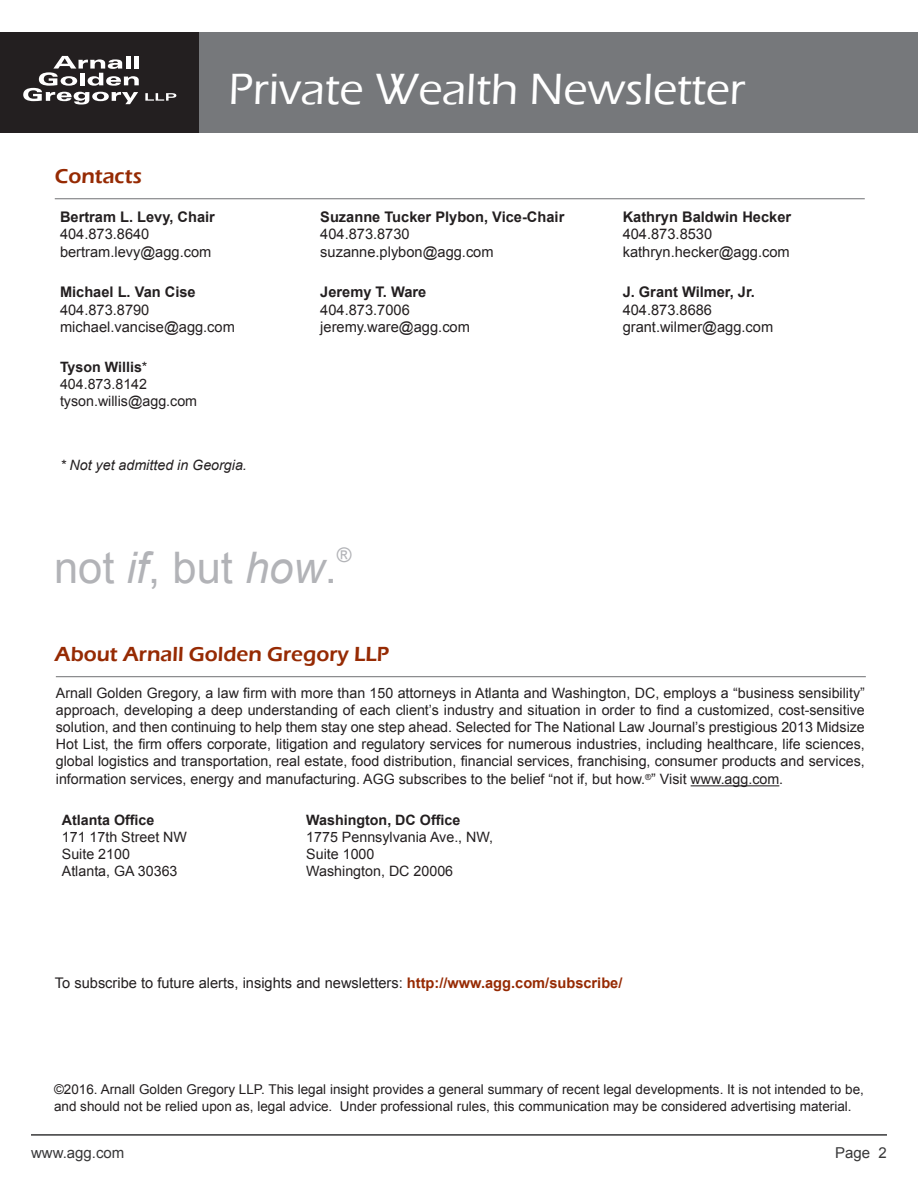
<style>
.page{position:relative;width:918px;height:1188px;background:#fff}
.page>*{position:absolute;margin:0;border:0;box-sizing:border-box;transform-origin:0 0}
.t1{font:500 45px "Eras ITC";color:#fff}
.t2{font:43.5px "Arial";color:#b2b3b7}
.t3{font:600 21px "Eras ITC";color:#962a03}
.t4{font:20.1px "Arial";color:#b2b3b7}
.t5{font:15px "Arial";color:#383839}
.t6{font:14.7px/17.5px "Arial";color:#231f20}
.t7{font:700 14.7px "Arial";color:#231f20}
.t8{font:14.25px/17.1px "Arial";color:#231f20}
.t9{font:700 14.25px "Arial";color:#231f20}
.t10{font:italic 14.25px "Arial";color:#231f20}
.t11{font:13.5px/16.5px "Arial";color:#231f20}
.s1{font-weight:700}
.s2{font-style:italic}
.s3{font-weight:700;color:#962a03}
</style>
<div class="page">
<div style="left:0;top:32px;width:200px;height:101px;background:#231f20"></div>
<svg style="left:23px;top:56px;width:116px;height:49px"></svg>
<svg style="left:145px;top:93px;width:31px;height:8px"></svg>
<div style="left:200px;top:32px;width:718px;height:101px;background:#76787b"></div>
<hr style="left:31px;top:1134px;width:856px;height:2px;background:#383839">
<hr style="left:691px;top:785px;width:88px;height:1px;background:#231f20">
<hr style="left:56px;top:676px;width:810px;height:1px;background:#6f7073">
<hr style="left:55px;top:198px;width:810px;height:1px;background:#6f7073">
<h1 class="t1" style="left:229px;top:64px;width:519px">Private Wealth Newsletter</h1>
<h3 class="t3" style="left:55px;top:164px;width:89px">Contacts</h3>
<p class="t7" style="left:60px;top:207px;width:156px">Bertram L. Levy, Chair</p>
<p class="t6" style="left:60px;top:225px;width:153px">404.873.8640 bertram.levy@agg.com</p>
<p class="t7" style="left:320px;top:207px;width:246px">Suzanne Tucker Plybon, Vice-Chair</p>
<p class="t6" style="left:320px;top:225px;width:175px">404.873.8730 suzanne.plybon@agg.com</p>
<p class="t7" style="left:623px;top:207px;width:170px">Kathryn Baldwin Hecker</p>
<p class="t6" style="left:623px;top:225px;width:169px">404.873.8530 kathryn.hecker@agg.com</p>
<p class="t7" style="left:60px;top:282px;width:137px">Michael L. Van Cise</p>
<p class="t6" style="left:60px;top:301px;width:176px">404.873.8790 michael.vancise@agg.com</p>
<p class="t8" style="left:60px;top:359px;width:139px"><span class="s1">Tyson Willis</span>*<br>404.873.8142 tyson.willis@agg.com</p>
<p class="t10" style="left:60px;top:456px;width:188px">* Not yet admitted in Georgia.</p>
<p class="t7" style="left:320px;top:282px;width:108px">Jeremy T. Ware</p>
<p class="t6" style="left:320px;top:301px;width:151px">404.873.7006 jeremy.ware@agg.com</p>
<h2 class="t2" style="left:54px;top:539px;width:284px">not <span class="s2">if</span>, but <span class="s2">how</span>.</h2>
<h3 class="t4" style="left:337px;top:542px;width:16px">®</h3>
<p class="t7" style="left:623px;top:282px;width:134px">J. Grant Wilmer, Jr.</p>
<p class="t6" style="left:623px;top:301px;width:152px">404.873.8686 grant.wilmer@agg.com</p>
<h3 class="t3" style="left:55px;top:642px;width:336px">About Arnall Golden Gregory LLP</h3>
<p class="t8" style="left:56px;top:684px;width:811px;text-align:justify">Arnall Golden Gregory, a law firm with more than 150 attorneys in Atlanta and Washington, DC, employs a “business sensibility” approach, developing a deep understanding of each client’s industry and situation in order to find a customized, cost-sensitive solution, and then continuing to help them stay one step ahead. Selected for The National Law Journal’s prestigious 2013 Midsize Hot List, the firm offers corporate, litigation and regulatory services for numerous industries, including healthcare, life sciences, global logistics and transportation, real estate, food distribution, financial services, franchising, consumer products and services, information services, energy and manufacturing. AGG subscribes to the belief “not if, but how.<sup>®</sup>” Visit www.agg.com.</p>
<p class="t9" style="left:62px;top:810px;width:94px">Atlanta Office</p>
<p class="t8" style="left:62px;top:828px;width:127px">171 17th Street NW<br>Suite 2100<br>Atlanta, GA 30363</p>
<p class="t9" style="left:306px;top:810px;width:156px">Washington, DC Office</p>
<p class="t8" style="left:306px;top:828px;width:188px">1775 Pennsylvania Ave., NW,<br>Suite 1000<br>Washington, DC 20006</p>
<p class="t6" style="left:55px;top:974px;width:569px">To subscribe to future alerts, insights and newsletters: <span class="s3">http://www.agg.com/subscribe/</span></p>
<p class="t11" style="left:54px;top:1081px;width:811px">©2016. Arnall Golden Gregory LLP. This legal insight provides a general summary of recent legal developments. It is not intended to be, and should not be relied upon as, legal advice. Under professional rules, this communication may be considered advertising material.</p>
<p class="t5" style="left:31px;top:1142px;width:95px">www.agg.com</p>
<p class="t5" style="left:835px;top:1142px;width:53px">Page 2</p>
</div>
